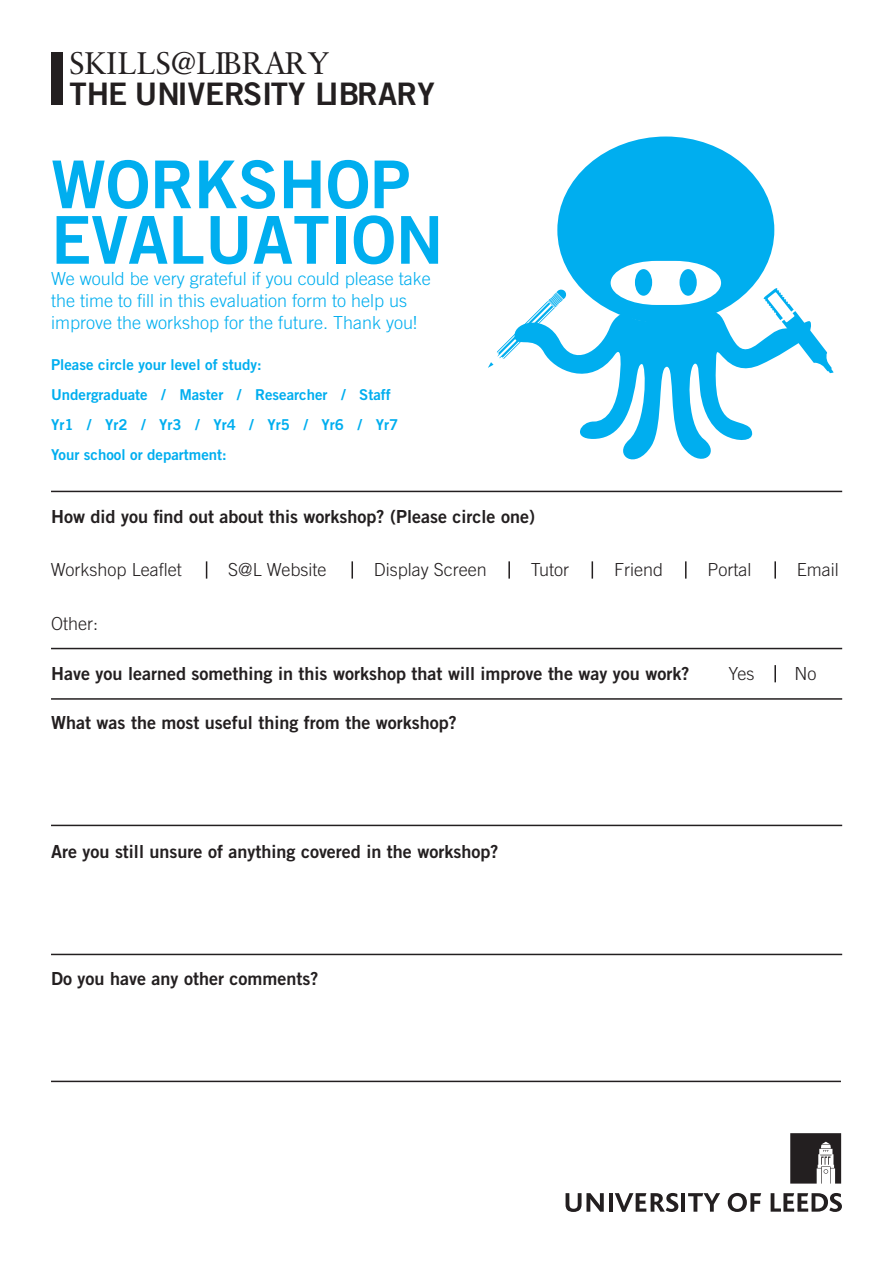
<style>
.page{position:relative;width:893px;height:1263px;background:#fff}
.page>*{position:absolute;margin:0;border:0;box-sizing:border-box;transform-origin:0 0}
.t1{font:66px/55.5px "Trade Gothic Bold Two";color:#00aeef}
.t2{font:31.2px "Trade Gothic Bold Two";color:#231f20}
.t3{font:31.2px "Sabon";color:#231f20}
.t4{font:18px "Trade Gothic LT Std Bd 2";color:#231f20}
.t5{font:300 18px/21.6px "Trade Gothic LT Std";color:#00aeef}
.t6{font:300 18px "Trade Gothic LT Std";color:#231f20}
.t7{font:15px/30px "Trade Gothic LT Std Bd 2";color:#00aeef}
</style>
<div class="page">
<svg style="left:790px;top:1133px;width:51px;height:50px"></svg>
<svg style="left:566px;top:1193px;width:38px;height:19px"></svg>
<hr style="left:609px;top:1193px;width:4px;height:19px;background:#231f20">
<svg style="left:615px;top:1193px;width:63px;height:19px"></svg>
<hr style="left:681px;top:1193px;width:4px;height:19px;background:#231f20">
<svg style="left:688px;top:1193px;width:32px;height:19px"></svg>
<svg style="left:728px;top:1193px;width:33px;height:19px"></svg>
<svg style="left:771px;top:1193px;width:71px;height:19px"></svg>
<div style="left:51px;top:52px;width:11px;height:53px;background:#231f20"></div>
<hr style="left:51px;top:491px;width:791px;height:1px;background:#231f20">
<hr style="left:51px;top:648px;width:791px;height:1px;background:#231f20">
<hr style="left:51px;top:698px;width:791px;height:2px;background:#231f20">
<hr style="left:51px;top:1081px;width:790px;height:1px;background:#231f20">
<hr style="left:51px;top:825px;width:791px;height:1px;background:#231f20">
<hr style="left:51px;top:954px;width:791px;height:1px;background:#231f20">
<svg style="left:774px;top:665px;width:2px;height:17px"></svg>
<svg style="left:774px;top:561px;width:2px;height:18px"></svg>
<svg style="left:685px;top:561px;width:1px;height:18px"></svg>
<svg style="left:592px;top:561px;width:1px;height:18px"></svg>
<svg style="left:508px;top:561px;width:2px;height:18px"></svg>
<svg style="left:351px;top:561px;width:2px;height:18px"></svg>
<svg style="left:206px;top:561px;width:1px;height:18px"></svg>
<svg style="left:574px;top:373px;width:179px;height:87px"></svg>
<svg style="left:488px;top:137px;width:345px;height:236px"></svg>
<h2 class="t3" style="left:69px;top:44px;width:262px">SKILLS@LIBRARY</h2>
<h2 class="t2" style="left:69px;top:74px;width:367px">THE UNIVERSITY LIBRARY</h2>
<h1 class="t1" style="left:51px;top:156px;width:394px">WORKSHOP<br>EVALUATION</h1>
<p class="t5" style="left:51px;top:268px;width:381px">We would be very grateful if you could please take the time to fill in this evaluation form to help us improve the workshop for the future. Thank you!</p>
<p class="t7" style="left:51px;top:349px;width:349px">Please circle your level of study:<br>Undergraduate / Master / Researcher / Staff Yr1 / Yr2 / Yr3 / Yr4 / Yr5 / Yr6 / Yr7<br>Your school or department:</p>
<p class="t4" style="left:51px;top:505px;width:485px">How did you find out about this workshop? (Please circle one)</p>
<p class="t6" style="left:51px;top:559px;width:132px">Workshop Leaflet</p>
<p class="t6" style="left:228px;top:559px;width:100px">S@L Website</p>
<p class="t6" style="left:374px;top:559px;width:115px">Display Screen</p>
<p class="t6" style="left:531px;top:559px;width:40px">Tutor</p>
<p class="t6" style="left:614px;top:559px;width:51px">Friend</p>
<p class="t6" style="left:707px;top:559px;width:45px">Portal</p>
<p class="t6" style="left:797px;top:559px;width:43px">Email</p>
<p class="t6" style="left:51px;top:613px;width:49px">Other:</p>
<p class="t4" style="left:51px;top:663px;width:640px">Have you learned something in this workshop that will improve the way you work?</p>
<p class="t6" style="left:729px;top:663px;width:28px">Yes</p>
<p class="t6" style="left:795px;top:663px;width:23px">No</p>
<p class="t4" style="left:51px;top:711px;width:407px">What was the most useful thing from the workshop?</p>
<p class="t4" style="left:51px;top:840px;width:449px">Are you still unsure of anything covered in the workshop?</p>
<p class="t4" style="left:51px;top:967px;width:269px">Do you have any other comments?</p>
</div>
